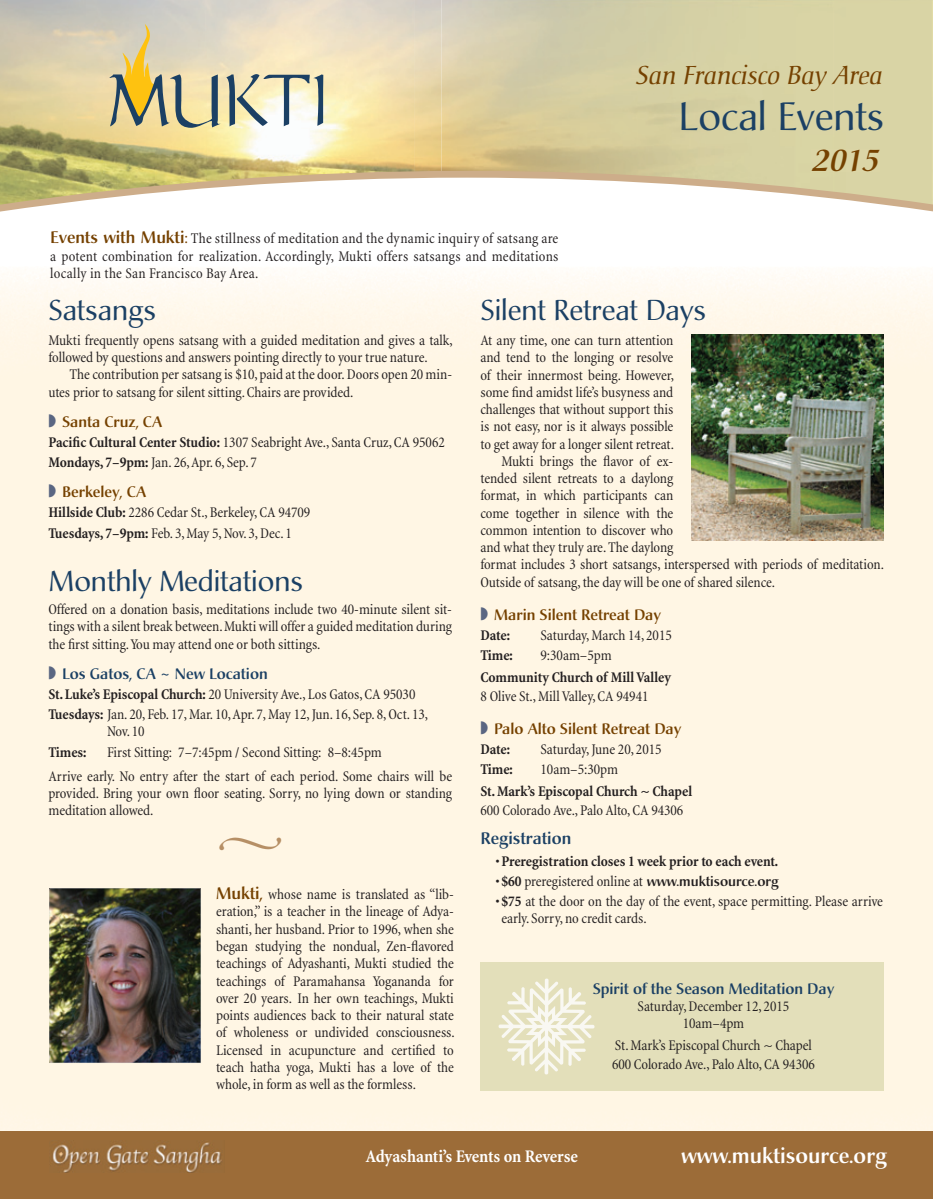
<style>
.page{position:relative;width:933px;height:1199px;background:#fff}
.page>*{position:absolute;margin:0;border:0;box-sizing:border-box;transform-origin:0 0}
.t1{font:39px "Christiana";color:#1b4064}
.t2{font:italic 500 30px "Christiana";color:#754100}
.t3{font:28.5px "Christiana";color:#1b4064}
.t4{font:italic 25.5px "Christiana";color:#754100}
.t5{font:500 21px "Christiana";color:#fff}
.t6{font:700 condensed 18px "Minion";letter-spacing:-.01em;color:#fff}
.t7{font:500 16.5px "Christiana";color:#1b4064}
.t8{font:condensed 15px/17.2px "Minion";letter-spacing:-.005em;color:#231f20}
.t9{font:700 condensed 15px "Minion";letter-spacing:-.005em;color:#231f20}
.t10{font:500 15px "Christiana";color:#754100}
.t11{font:500 15px "Christiana";color:#1b4064}
.s1{font-family:"Christiana";font-weight:500;font-stretch:normal;font-size:16.5px;color:#754100}
.s2{font-size:16.5px;color:#754100}
.s3{font-weight:700}
.s4{font-weight:400}
.s5{font-family:"Christiana";font-weight:500;font-stretch:normal;font-size:13.5px}
</style>
<div class="page">
<div style="left:0;top:273px;width:518px;height:859px;background:#fff6e4"></div>
<img style="left:725px;top:267px;width:207px;height:102px">
<div style="left:882px;top:369px;width:50px;height:763px;background:#fff6e4"></div>
<div style="left:725px;top:540px;width:157px;height:422px;background:#fff6e4"></div>
<div style="left:518px;top:1090px;width:364px;height:42px;background:#fff6e4"></div>
<img style="left:50px;top:888px;width:151px;height:175px">
<img style="left:0;top:0;width:207px;height:171px">
<img style="left:207px;top:0;width:207px;height:171px">
<img style="left:414px;top:0;width:27px;height:171px">
<div style="left:0;top:1132px;width:932px;height:67px;background:#9c6c38"></div>
<img style="left:52px;top:1142px;width:170px;height:31px">
<img style="left:691px;top:334px;width:192px;height:206px">
<div style="left:480px;top:962px;width:403px;height:128px;background:#e3dfba"></div>
<img style="left:441px;top:0;width:196px;height:171px">
<svg style="left:0;top:171px;width:932px;height:41px"></svg>
<svg style="left:109px;top:24px;width:214px;height:104px;background:#d4cbaa"></svg>
<svg style="left:498px;top:978px;width:96px;height:96px"></svg>
<svg style="left:49px;top:414px;width:7px;height:13px"></svg>
<svg style="left:49px;top:484px;width:7px;height:13px"></svg>
<svg style="left:49px;top:666px;width:7px;height:13px"></svg>
<svg style="left:481px;top:607px;width:6px;height:13px"></svg>
<svg style="left:481px;top:721px;width:6px;height:13px"></svg>
<svg style="left:219px;top:837px;width:62px;height:13px"></svg>
<h3 class="t4" style="left:637px;top:59px;width:248px">San Francisco Bay Area</h3>
<h1 class="t1" style="left:678px;top:92px;width:207px">Local Events</h1>
<p class="t8" style="left:50px;top:230px;width:509px;text-align:justify"><span class="s1">Events with Mukti</span><span class="s2">:</span> The stillness of meditation and the dynamic inquiry of satsang are a potent combination for realization. Accordingly, Mukti offers satsangs and meditations locally in the San Francisco Bay Area.</p>
<h2 class="t2" style="left:813px;top:142px;width:68px">2015</h2>
<h3 class="t3" style="left:48px;top:292px;width:109px">Satsangs</h3>
<p class="t8" style="left:48px;top:332px;width:406px">Mukti frequently opens satsang with a guided meditation and gives a talk, followed by questions and answers pointing directly to your true nature.</p>
<p class="t8" style="left:48px;top:366px;width:405px;text-indent:21px">The contribution per satsang is $10, paid at the door.Doors open 20 min&shy;utes prior to satsang for silent sitting. Chairs are provided.</p>
<p class="t10" style="left:62px;top:412px;width:102px">Santa Cruz, CA</p>
<p class="t8" style="left:48px;top:432px;width:397px;line-height:20.2px"><span class="s3">Pacific Cultural Center Studio:</span> 1307 Seabright Ave., Santa Cruz, CA 95062<br><span class="s3">Mondays, 7–9pm:</span> Jan. 26, Apr. 6, Sep. 7</p>
<p class="t10" style="left:62px;top:482px;width:85px">Berkeley, CA</p>
<p class="t8" style="left:48px;top:503px;width:263px;line-height:20.2px"><span class="s3">Hillside Club:</span> 2286 Cedar St., Berkeley, CA 94709<br><span class="s3">Tuesdays, 7–9pm:</span> Feb. 3, May 5, Nov. 3, Dec. 1</p>
<h3 class="t3" style="left:48px;top:563px;width:256px">Monthly Meditations</h3>
<p class="t8" style="left:48px;top:601px;width:405px;text-align:justify">Offered on a donation basis, meditations include two 40-minute silent sit&shy;tings with a silent break between. Mukti will offer a guided meditation during the first sitting. You may attend one or both sittings.</p>
<p class="t11" style="left:62px;top:664px;width:207px">Los Gatos, CA ~ New Location</p>
<p class="t8" style="left:48px;top:684px;width:381px;line-height:20.2px"><span class="s3">St. Luke’s Episcopal Church:</span> 20 University Ave., Los Gatos, CA 95030<br><span class="s3">Tuesdays:</span> Jan. 20, Feb. 17, Mar. 10, Apr. 7, May 12, Jun. 16, Sep. 8, Oct. 13,</p>
<p class="t8" style="left:107px;top:723px;width:39px">Nov. 10</p>
<p class="t9" style="left:48px;top:744px;width:39px">Times:</p>
<p class="t8" style="left:48px;top:740px;width:405px;line-height:24px;text-indent:59px">First Sitting: 7–7:45pm / Second Sitting: 8–8:45pm<br>Arrive early. No entry after the start of each period. Some chairs will be</p>
<p class="t8" style="left:48px;top:785px;width:405px">provided. Bring your own floor seating. Sorry, no lying down or standing meditation allowed.</p>
<p class="t8" style="left:216px;top:886px;width:240px;text-align:justify"><span class="s1">Mukti,</span> whose name is translated as “lib&shy;eration,” is a teacher in the lineage of Adya&shy;shanti, her husband. Prior to 1996, when she began studying the nondual, Zen-flavored teachings of Adyashanti, Mukti studied the teachings of Paramahansa Yogananda for over 20 years. In her own teachings, Mukti points audiences back to their natural state of wholeness or undivided consciousness.<br>Licensed in acupuncture and certified to teach hatha yoga, Mukti has a love of the whole, in form as well as the formless.</p>
<h3 class="t3" style="left:480px;top:293px;width:227px">Silent Retreat Days</h3>
<p class="t8" style="left:480px;top:332px;width:194px">At any time, one can turn attention</p>
<p class="t8" style="left:480px;top:349px;width:194px">and tend to the longing or resolve</p>
<p class="t8" style="left:480px;top:367px;width:195px">of their innermost being. However,</p>
<p class="t8" style="left:480px;top:384px;width:194px">some find amidst life’s busyness and</p>
<p class="t8" style="left:480px;top:401px;width:194px">challenges that without support this</p>
<p class="t8" style="left:480px;top:418px;width:194px">is not easy, nor is it always possible</p>
<p class="t8" style="left:480px;top:436px;width:195px">to get away for a longer silent retreat.</p>
<p class="t8" style="left:501px;top:453px;width:173px">Mukti brings the flavor of ex-</p>
<p class="t8" style="left:480px;top:470px;width:194px">tended silent retreats to a daylong</p>
<p class="t8" style="left:480px;top:487px;width:194px">format, in which participants can</p>
<p class="t8" style="left:480px;top:505px;width:194px">come together in silence with the</p>
<p class="t8" style="left:480px;top:522px;width:194px">common intention to discover who</p>
<p class="t8" style="left:480px;top:539px;width:194px">and what they truly are. The daylong</p>
<p class="t8" style="left:480px;top:556px;width:405px">format includes 3 short satsangs, interspersed with periods of meditation.</p>
<p class="t8" style="left:480px;top:574px;width:296px">Outside of satsang, the day will be one of shared silence.</p>
<p class="t10" style="left:494px;top:605px;width:168px">Marin Silent Retreat Day</p>
<p class="t9" style="left:480px;top:627px;width:31px">Date:</p>
<p class="t8" style="left:540px;top:627px;width:133px">Saturday, March 14, 2015</p>
<p class="t9" style="left:480px;top:647px;width:34px">Time:</p>
<p class="t8" style="left:540px;top:647px;width:73px">9:30am–5pm</p>
<p class="t9" style="left:480px;top:669px;width:192px">Community Church of Mill Valley</p>
<p class="t8" style="left:480px;top:688px;width:169px">8 Olive St., Mill Valley, CA 94941</p>
<p class="t10" style="left:494px;top:719px;width:188px">Palo Alto Silent Retreat Day</p>
<p class="t9" style="left:480px;top:741px;width:31px">Date:</p>
<p class="t8" style="left:540px;top:741px;width:122px">Saturday, June 20, 2015</p>
<p class="t9" style="left:480px;top:761px;width:34px">Time:</p>
<p class="t8" style="left:540px;top:761px;width:79px">10am–5:30pm</p>
<p class="t9" style="left:480px;top:783px;width:213px">St. Mark’s Episcopal Church ~ Chapel</p>
<p class="t8" style="left:480px;top:802px;width:204px">600 Colorado Ave., Palo Alto, CA 94306</p>
<p class="t7" style="left:480px;top:828px;width:92px">Registration</p>
<p class="t9" style="left:495px;top:853px;width:284px"><span class="s4">•</span>Preregistration closes 1 week prior to each event.</p>
<p class="t8" style="left:495px;top:873px;width:284px">• <span class="s3">$60</span> preregistered online at <span class="s5">www.muktisource.org</span></p>
<p class="t8" style="left:501px;top:893px;width:383px;text-indent:-6px">• <span class="s3">$75</span> at the door on the day of the event, space permitting. Please arrive early. Sorry, no credit cards.</p>
<p class="t11" style="left:592px;top:979px;width:243px">Spirit of the Season Meditation Day</p>
<p class="t8" style="left:637px;top:998px;width:153px;text-align:center">Saturday, December 12, 2015<br>10am–4pm</p>
<p class="t8" style="left:611px;top:1036px;width:204px;line-height:18.8px">St. Mark’s Episcopal Church ~ Chapel<br>600 Colorado Ave., Palo Alto, CA 94306</p>
<p class="t6" style="left:365px;top:1146px;width:214px">Adyashanti’s Events on Reverse</p>
<h3 class="t5" style="left:680px;top:1142px;width:207px">www.muktisource.org</h3>
</div>
